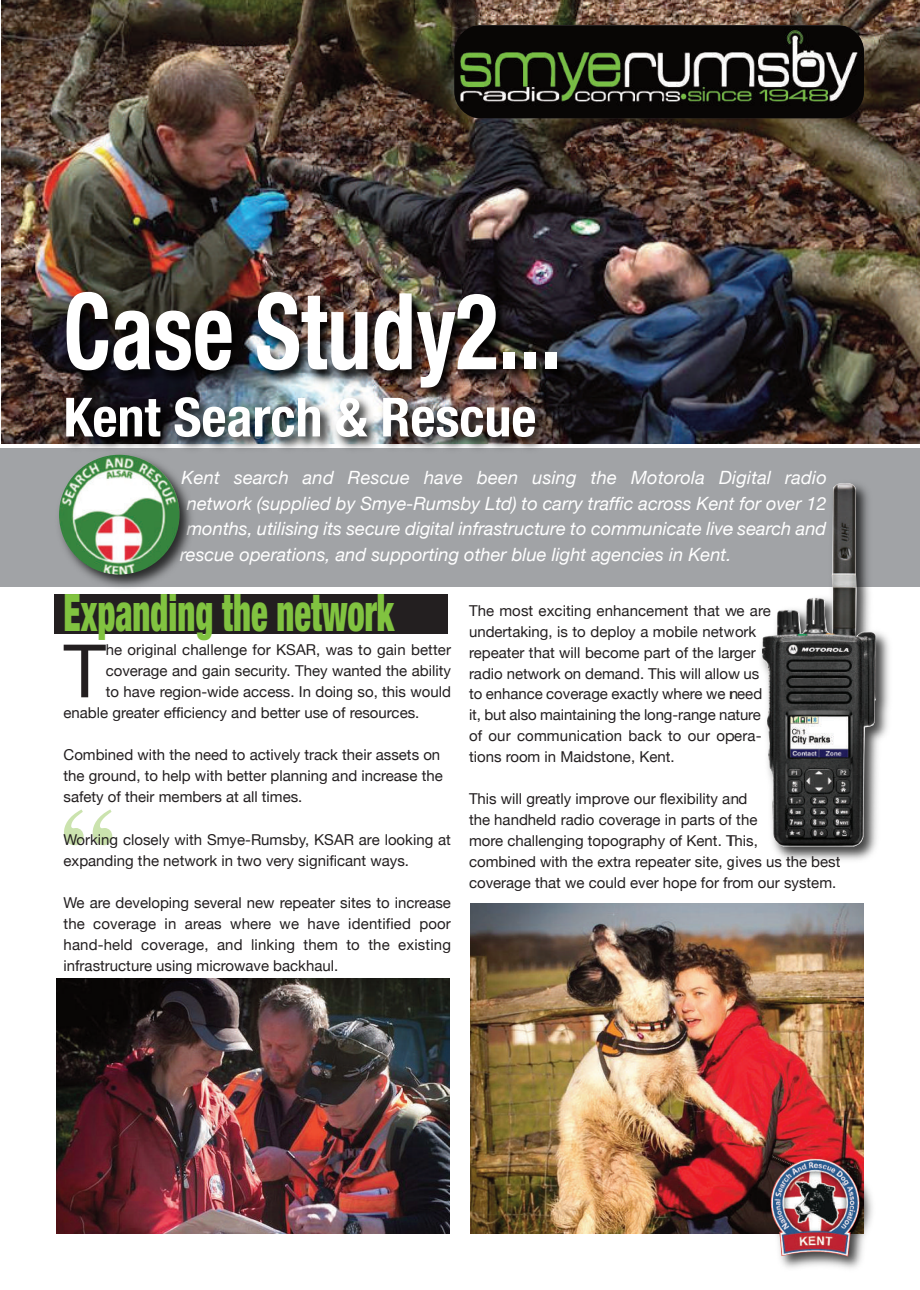
<style>
.page{position:relative;width:920px;height:1290px;background:#fff}
.page>*{position:absolute;margin:0;border:0;box-sizing:border-box;transform-origin:0 0}
.t1{font:700 106.5px "Times";color:#cbe3ae}
.t2{font:700 condensed 106.2px "Helvetica Neue";color:#fff;scale:.83 1}
.t3{font:73.65px "Helvetica Neue";color:#231f20}
.t4{font:700 condensed 54px "Helvetica Neue";color:#fff}
.t5{font:900 condensed 51.75px "Helvetica Neue";color:#81c340;scale:.67 1}
.t6{font:italic 18.3px "Helvetica Neue";color:#fff}
.t7{font:15px/21px "Helvetica Neue";color:#231f20}
</style>
<div class="page">
<img style="left:1px;top:0;width:919px;height:443px">
<img style="left:38px;top:244px;width:855px;height:187px">
<div style="left:0;top:448px;width:920px;height:138px;background:#a1a3a6"></div>
<div style="left:54px;top:594px;width:393px;height:39px;background:#231f20"></div>
<img style="left:471px;top:903px;width:393px;height:331px">
<img style="left:447px;top:19px;width:436px;height:119px">
<img style="left:454px;top:26px;width:409px;height:92px;border-radius:27px">
<img style="left:52px;top:505px;width:146px;height:83px">
<img style="left:59px;top:455px;width:121px;height:119px;border-radius:50%">
<img style="left:732px;top:370px;width:170px;height:490px">
<img style="left:762px;top:505px;width:114px;height:341px">
<img style="left:44px;top:368px;width:844px;height:137px">
<img style="left:56px;top:979px;width:394px;height:255px">
<img style="left:753px;top:1150px;width:120px;height:119px">
<img style="left:771px;top:1158px;width:89px;height:99px">
<h2 class="t2" style="left:63px;top:243px;width:602px">Case Study2...</h2>
<h3 class="t4" style="left:64px;top:372px;width:474px">Kent Search &amp; Rescue</h3>
<p class="t6" style="left:181px;top:466px;width:647px">Kent search and Rescue have been using the Motorola Digital radio</p>
<p class="t6" style="left:187px;top:492px;width:641px">network (supplied by Smye-Rumsby Ltd) to carry traffic across Kent for over 12</p>
<p class="t6" style="left:187px;top:518px;width:641px">months, utilising its secure digital infrastructure to communicate live search and</p>
<p class="t6" style="left:180px;top:544px;width:553px">rescue operations, and supporting other blue light agencies in Kent.</p>
<h3 class="t5" style="left:64px;top:570px;width:495px">Expanding the network</h3>
<h3 class="t3" style="left:64px;top:627px;width:44px">T</h3>
<p class="t7" style="left:106px;top:639px;width:347px">he original challenge for KSAR, was to gain better</p>
<p class="t7" style="left:106px;top:660px;width:347px">coverage and gain security. They wanted the ability</p>
<p class="t7" style="left:106px;top:681px;width:347px">to have region-wide access. In doing so, this would</p>
<p class="t7" style="left:64px;top:702px;width:357px">enable greater efficiency and better use of resources.</p>
<p class="t7" style="left:64px;top:744px;width:381px">Combined with the need to actively track their assets on the ground, to help with better planning and increase the safety of their members at all times.</p>
<p class="t7" style="left:64px;top:829px;width:389px">Working closely with Smye-Rumsby, KSAR are looking at expanding the network in two very significant ways.</p>
<p class="t7" style="left:64px;top:892px;width:389px;text-align:justify">We are developing several new repeater sites to increase the coverage in areas where we have identified poor hand-held coverage, and linking them to the existing infrastructure using microwave backhaul.</p>
<h1 class="t1" style="left:61px;top:784px;width:55px">“</h1>
<p class="t7" style="left:469px;top:599px;width:303px">The most exciting enhancement that we are undertaking, is to deploy a mobile network repeater that will become part of the larger radio network on demand. This will allow us to enhance coverage exactly where we need it, but also maintaining the long-range nature of our communication back to our opera&shy;tions room in Maidstone, Kent.</p>
<p class="t7" style="left:469px;top:788px;width:373px">This will greatly improve our flexibility and<br>the handheld radio coverage in parts of the<br>more challenging topography of Kent. This,<br>combined with the extra repeater site, gives us the best coverage that we could ever hope for from our system.</p>
</div>
